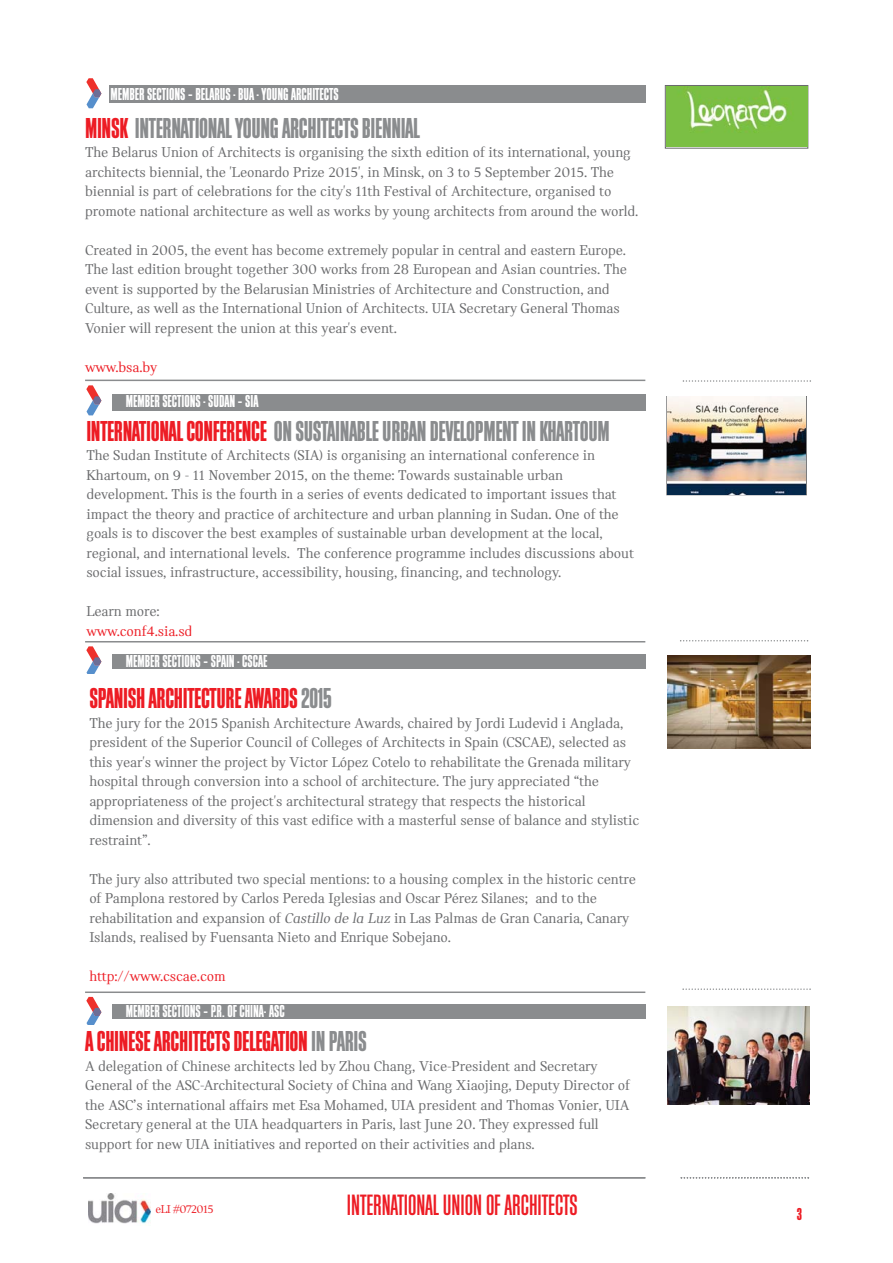
<style>
.page{position:relative;width:893px;height:1263px;background:#fff}
.page>*{position:absolute;margin:0;border:0;box-sizing:border-box;transform-origin:0 0}
.t1{font:30.6px "Block Gothic Medium Extra Cond";color:#ed1c24}
.t2{font:30px "Block Gothic Bold Extra Cond";letter-spacing:-.01em;color:#8a8c8e}
.t3{font:30px "Block Gothic Bold Extra Cond";letter-spacing:-.01em;color:#ed1c24}
.t4{font:18px "Block Gothic Bold Extra Cond";color:#fff}
.t5{font:18px "Block Gothic Bold Extra Cond";color:#ed1c24}
.t6{font:15px/19.5px "Catalog";letter-spacing:-.01em;color:#696a6c}
.t7{font:15px "Catalog";letter-spacing:-.01em;color:#ed1c24}
.t8{font:12px "Catalog";letter-spacing:-.05em;color:#ed1c24}
.s1{color:#ed1c24}
.s2{color:#8a8c8e}
.s3{font-style:italic}
</style>
<div class="page">
<div style="left:109px;top:85px;width:536px;height:17px;background:#8a8c8e"></div>
<svg style="left:86px;top:78px;width:15px;height:30px"></svg>
<hr style="left:83px;top:1177px;width:562px;height:2px;background:#8a8c8e">
<svg style="left:680px;top:640px;width:128px;height:2px"></svg>
<svg style="left:682px;top:380px;width:129px;height:2px"></svg>
<svg style="left:680px;top:1177px;width:129px;height:2px"></svg>
<img style="left:88px;top:1194px;width:62px;height:30px">
<hr style="left:85px;top:380px;width:560px;height:1px;background:#8a8c8e">
<svg style="left:86px;top:385px;width:15px;height:30px"></svg>
<div style="left:112px;top:394px;width:533px;height:17px;background:#8a8c8e"></div>
<hr style="left:85px;top:641px;width:560px;height:2px;background:#8a8c8e">
<svg style="left:86px;top:646px;width:15px;height:28px"></svg>
<div style="left:112px;top:654px;width:533px;height:14px;background:#8a8c8e"></div>
<hr style="left:85px;top:992px;width:560px;height:1px;background:#8a8c8e">
<svg style="left:86px;top:997px;width:15px;height:27px"></svg>
<div style="left:112px;top:1004px;width:533px;height:15px;background:#8a8c8e"></div>
<img style="left:668px;top:656px;width:142px;height:93px">
<div style="left:664px;top:85px;width:144px;height:64px;border:1px solid #696a6c"></div>
<img style="left:666px;top:86px;width:141px;height:61px">
<div style="left:666px;top:396px;width:140px;height:99px;border:1px solid #696a6c"></div>
<img style="left:667px;top:397px;width:138px;height:97px">
<img style="left:667px;top:1006px;width:142px;height:98px">
<svg style="left:682px;top:988px;width:128px;height:2px"></svg>
<p class="t4" style="left:111px;top:88px;width:229px">MEMBER SECTIONS – BELARUS - BUA - YOUNG ARCHITECTS</p>
<h2 class="t2" style="left:85px;top:118px;width:336px"><span class="s1">MINSK</span> INTERNATIONAL YOUNG ARCHITECTS BIENNIAL</h2>
<p class="t6" style="left:85px;top:144px;width:554px">The Belarus Union of Architects is organising the sixth edition of its international, young architects biennial, the 'Leonardo Prize 2015', in Minsk, on 3 to 5 September 2015. The biennial is part of celebrations for the city's 11th Festival of Architecture, organised to promote national architecture as well as works by young architects from around the world.</p>
<p class="t6" style="left:85px;top:241px;width:543px">Created in 2005, the event has become extremely popular in central and eastern Europe.<br>The last edition brought together 300 works from 28 European and Asian countries. The event is supported by the Belarusian Ministries of Architecture and Construction, and Culture, as well as the International Union of Architects. UIA Secretary General Thomas Vonier will represent the union at this year's event.</p>
<p class="t7" style="left:85px;top:361px;width:74px">www.bsa.by</p>
<p class="t4" style="left:126px;top:395px;width:134px">MEMBER SECTIONS - SUDAN – SIA</p>
<h2 class="t2" style="left:86px;top:421px;width:524px"><span class="s1">INTERNATIONAL CONFERENCE</span> ON SUSTAINABLE URBAN DEVELOPMENT IN KHARTOUM</h2>
<p class="t6" style="left:86px;top:447px;width:549px">The Sudan Institute of Architects (SIA) is organising an international conference in Khartoum, on 9 - 11 November 2015, on the theme: Towards sustainable urban development. This is the fourth in a series of events dedicated to important issues that impact the theory and practice of architecture and urban planning in Sudan. One of the goals is to discover the best examples of sustainable urban development at the local, regional, and international levels. The conference programme includes discussions about social issues, infrastructure, accessibility, housing, financing, and technology.</p>
<p class="t6" style="left:86px;top:603px;width:75px">Learn more:</p>
<p class="t7" style="left:86px;top:625px;width:108px">www.conf4.sia.sd</p>
<p class="t4" style="left:126px;top:655px;width:143px">MEMBER SECTIONS – SPAIN - CSCAE</p>
<h2 class="t3" style="left:89px;top:688px;width:244px">SPANISH ARCHITECTURE AWARDS <span class="s2">2015</span></h2>
<p class="t6" style="left:89px;top:714px;width:551px">The jury for the 2015 Spanish Architecture Awards, chaired by Jordi Ludevid i Anglada, president of the Superior Council of Colleges of Architects in Spain (CSCAE), selected as this year's winner the project by Victor López Cotelo to rehabilitate the Grenada military hospital through conversion into a school of architecture. The jury appreciated “the appropriateness of the project's architectural strategy that respects the historical dimension and diversity of this vast edifice with a masterful sense of balance and stylistic restraint”.</p>
<p class="t6" style="left:89px;top:870px;width:548px">The jury also attributed two special mentions: to a housing complex in the historic centre of Pamplona restored by Carlos Pereda Iglesias and Oscar Pérez Silanes; and to the rehabilitation and expansion of <span class="s3">Castillo de la Luz</span> in Las Palmas de Gran Canaria, Canary Islands, realised by Fuensanta Nieto and Enrique Sobejano.</p>
<p class="t7" style="left:89px;top:971px;width:138px">http://www.cscae.com</p>
<p class="t4" style="left:126px;top:1005px;width:160px">MEMBER SECTIONS – P.R. OF CHINA- ASC</p>
<h2 class="t3" style="left:85px;top:1031px;width:283px">A CHINESE ARCHITECTS DELEGATION <span class="s2">IN PARIS</span></h2>
<p class="t6" style="left:85px;top:1057px;width:546px">A delegation of Chinese architects led by Zhou Chang, Vice-President and Secretary General of the ASC-Architectural Society of China and Wang Xiaojing, Deputy Director of the ASC’s international affairs met Esa Mohamed, UIA president and Thomas Vonier, UIA Secretary general at the UIA headquarters in Paris, last June 20. They expressed full support for new UIA initiatives and reported on their activities and plans.</p>
<p class="t8" style="left:156px;top:1204px;width:60px">eLI #072015</p>
<h1 class="t1" style="left:347px;top:1194px;width:232px">INTERNATIONAL UNION OF ARCHITECTS</h1>
<p class="t5" style="left:796px;top:1208px;width:7px">3</p>
</div>
